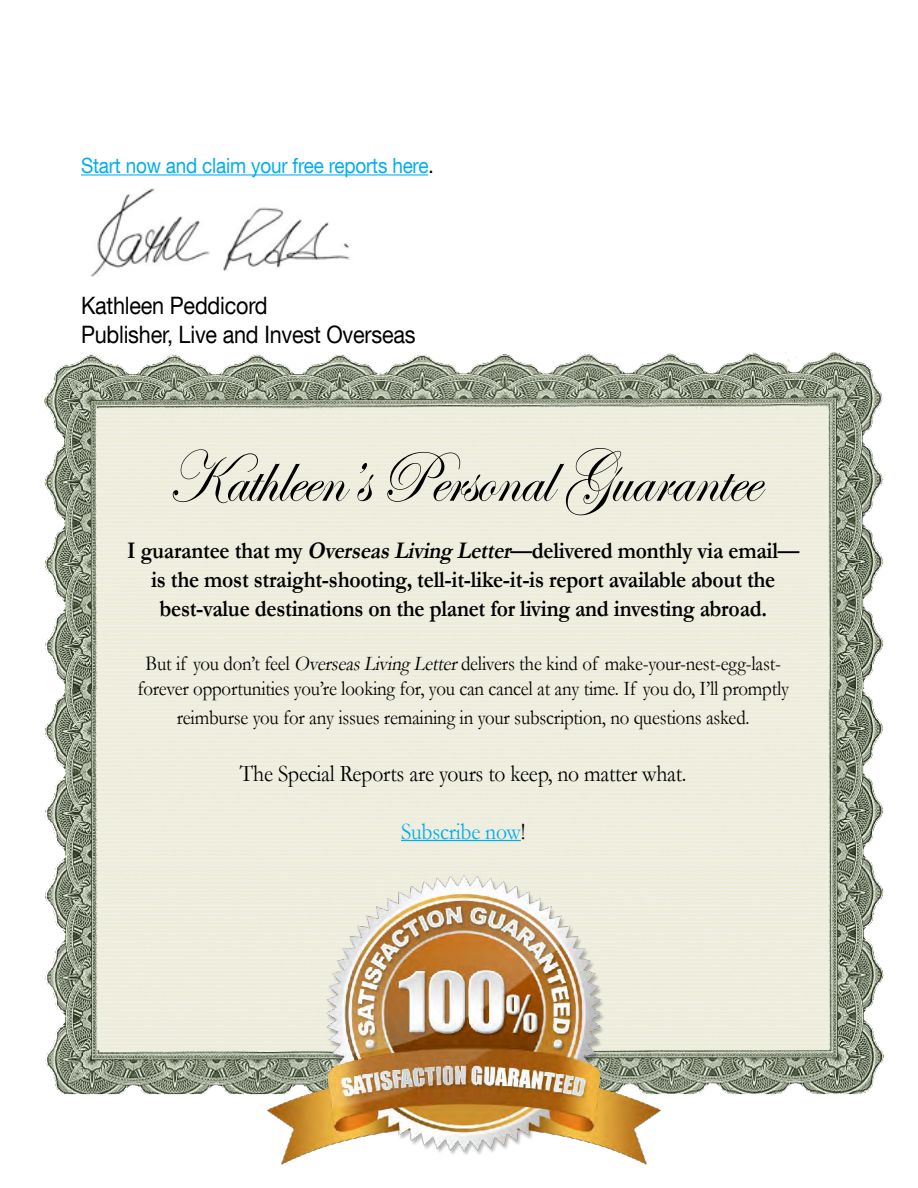
<style>
.page{position:relative;width:918px;height:1188px;background:#fff}
.page>*{position:absolute;margin:0;border:0;box-sizing:border-box;transform-origin:0 0}
.t1{font:73.5px "Edwardian Script ITC";letter-spacing:-.01em;color:#000;scale:.9 1}
.t2{font:700 24px/28.8px "Garamond";letter-spacing:-.01em;color:#000;text-align:center;scale:.9 1}
.t3{font:24px/28.8px "Helvetica Neue LT Com";letter-spacing:-.01em;color:#000;scale:.9 1}
.t4{font:24px "Garamond";letter-spacing:-.01em;color:#000;scale:.9 1}
.t5{font:24px "Garamond";letter-spacing:-.01em;color:#00aeef;scale:.9 1}
.t6{font:21px/25.2px "Garamond";letter-spacing:-.01em;color:#000;text-align:center;scale:.9 1}
.t7{font:21px "Helvetica Neue LT Com";letter-spacing:-.01em;color:#00aeef;scale:.9 1}
.s1{color:#000}
.s2{font-style:italic}
</style>
<div class="page">
<img style="left:90px;top:189px;width:260px;height:88px">
<hr style="left:81px;top:174px;width:347px;height:1px;background:#00aeef">
<img style="left:45px;top:352px;width:839px;height:743px">
<img style="left:247px;top:873px;width:446px;height:292px">
<hr style="left:401px;top:840px;width:120px;height:1px;background:#00aeef">
<p class="t7" style="left:81px;top:153px;width:393px">Start now and claim your free reports here<span class="s1">.</span></p>
<p class="t3" style="left:81px;top:290px;width:373px">Kathleen Peddicord<br>Publisher, Live and Invest Overseas</p>
<h1 class="t1" style="left:167px;top:438px;width:660px">Kathleen’s Personal Guarantee</h1>
<p class="t2" style="left:127px;top:536px;width:748px">I guarantee that my <span class="s2">OverseasLiving Letter</span>—delivered monthly via email— is the most straight-shooting, tell-it-like-it-is report available about the best-value destinations on the planet for living and investing abroad.</p>
<p class="t6" style="left:137px;top:650px;width:726px">But if you don’t feel <span class="s2">OverseasLiving Letter</span>delivers the kind of make-your-nest-egg-last&shy;forever opportunities you’re looking for, you can cancel at any time. If you do, I’ll promptly</p>
<p class="t6" style="left:177px;top:704px;width:638px">reimburse you for any issues remaining in your subscription, no questions asked.</p>
<p class="t4" style="left:240px;top:759px;width:498px">The Special Reports are yours to keep, no matter what.</p>
<p class="t5" style="left:401px;top:817px;width:140px">Subscribe now<span class="s1">!</span></p>
</div>
